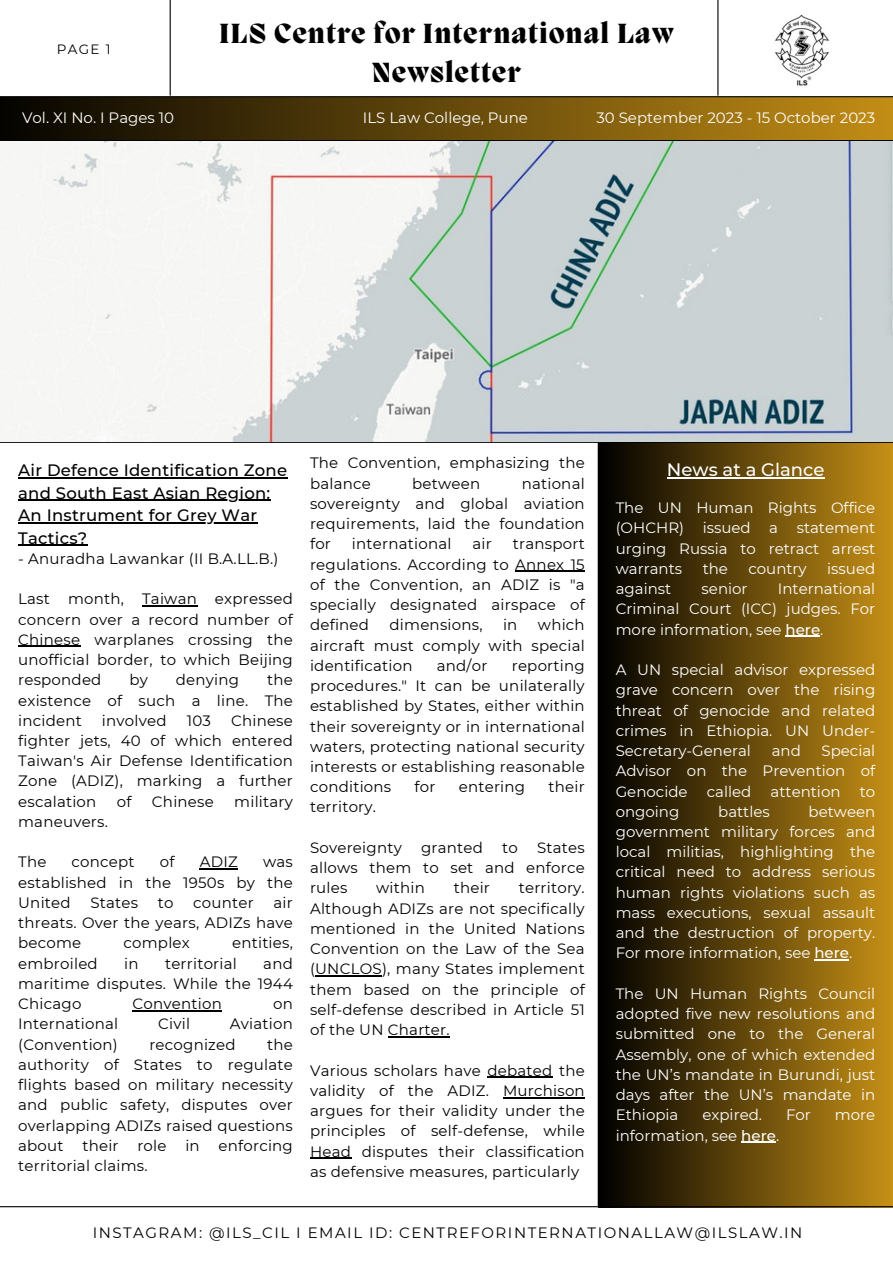
<style>
.page{position:relative;width:893px;height:1264px;background:#fff}
.page>*{position:absolute;margin:0;border:0;box-sizing:border-box;transform-origin:0 0}
.t1{font:800 28.5px/39.3px "Migra";letter-spacing:.04em;color:#000;text-align:center}
.t2{font:500 18px "Montserrat";color:#fff}
.t3{font:500 16.5px/22.5px "Montserrat";letter-spacing:.015em;color:#000}
.t4{font:15px/20.2px "Montserrat";letter-spacing:.015em;color:#000;text-align:justify}
.t5{font:15px/20.2px "Montserrat";color:#fff;text-align:justify}
.t6{font:15px "Montserrat";letter-spacing:.1em;color:#000}
.t7{font:13.5px "Montserrat";color:#000}
.s1{font-weight:500}
</style>
<div class="page">
<hr style="left:0;top:140px;width:892px;height:1px;background:#000">
<div style="left:0;top:97px;width:892px;height:43px;background:linear-gradient(to right,#050301,#c28d15)"></div>
<hr style="left:0;top:96px;width:892px;height:1px;background:#000">
<hr style="left:170px;top:0;width:1px;height:96px;background:#000">
<hr style="left:717px;top:0;width:1px;height:96px;background:#000">
<div style="left:598px;top:442px;width:294px;height:765px;background:linear-gradient(to right,#000,#c58f16)"></div>
<hr style="left:0;top:1206px;width:892px;height:1px;background:#000">
<hr style="left:597px;top:441px;width:1px;height:766px;background:#000">
<hr style="left:0;top:442px;width:892px;height:1px;background:#000">
<img style="left:774px;top:14px;width:55px;height:72px">
<img style="left:0;top:141px;width:892px;height:300px">
<hr style="left:487px;top:1076px;width:65px;height:1px;background:#000">
<hr style="left:503px;top:1096px;width:82px;height:2px;background:#000">
<hr style="left:310px;top:1157px;width:41px;height:1px;background:#000">
<hr style="left:515px;top:570px;width:70px;height:2px;background:#000">
<hr style="left:315px;top:975px;width:67px;height:1px;background:#000">
<hr style="left:388px;top:1036px;width:62px;height:1px;background:#000">
<hr style="left:785px;top:635px;width:35px;height:2px;background:#fff">
<hr style="left:814px;top:959px;width:35px;height:1px;background:#fff">
<hr style="left:741px;top:1141px;width:35px;height:1px;background:#fff">
<hr style="left:18px;top:477px;width:269px;height:1px;background:#000">
<hr style="left:18px;top:499px;width:252px;height:2px;background:#000">
<hr style="left:18px;top:522px;width:239px;height:1px;background:#000">
<hr style="left:18px;top:544px;width:70px;height:2px;background:#000">
<hr style="left:142px;top:605px;width:55px;height:1px;background:#000">
<hr style="left:18px;top:646px;width:62px;height:1px;background:#000">
<hr style="left:200px;top:868px;width:38px;height:1px;background:#000">
<hr style="left:133px;top:1010px;width:89px;height:1px;background:#000">
<hr style="left:667px;top:477px;width:157px;height:1px;background:#fff">
<p class="t7" style="left:57px;top:41px;width:55px">PAGE 1</p>
<p class="t5" style="left:22px;top:107px;width:153px">Vol. XI No. I Pages 10</p>
<p class="t1" style="left:219px;top:16px;width:456px">ILS Centre for International Law<br>Newsletter</p>
<p class="t5" style="left:363px;top:107px;width:166px">ILS Law College, Pune</p>
<p class="t5" style="left:596px;top:107px;width:280px">30 September 2023 - 15 October 2023</p>
<p class="t3" style="left:18px;top:459px;width:270px">Air Defence Identification Zone and South East Asian Region:<br>An Instrument for Grey War<br>Tactics?</p>
<p class="t4" style="left:18px;top:548px;width:262px">- Anuradha Lawankar (II B.A.LL.B.)</p>
<p class="t4" style="left:18px;top:588px;width:276px">Last month, Taiwan expressed concern over a record number of Chinese warplanes crossing the unofficial border, to which Beijing responded</p>
<p class="t4" style="left:18px;top:669px;width:276px;text-indent:249px">the existence of such a line. The incident</p>
<p class="t4" style="left:129px;top:669px;width:20px">by</p>
<p class="t4" style="left:176px;top:669px;width:65px">denying</p>
<p class="t4" style="left:18px;top:710px;width:276px;text-indent:213px">Chinese fighter jets, 40 of which entered Taiwan's Air Defense Identification Zone (ADIZ), marking a further escalation</p>
<p class="t4" style="left:102px;top:710px;width:66px">involved</p>
<p class="t4" style="left:187px;top:710px;width:26px">103</p>
<p class="t4" style="left:117px;top:791px;width:16px">of</p>
<p class="t4" style="left:152px;top:791px;width:63px">Chinese</p>
<p class="t4" style="left:234px;top:791px;width:60px">military</p>
<p class="t4" style="left:18px;top:811px;width:91px">maneuvers.</p>
<p class="t4" style="left:18px;top:852px;width:30px">The</p>
<p class="t4" style="left:72px;top:852px;width:65px">concept</p>
<p class="t4" style="left:160px;top:852px;width:16px">of</p>
<p class="t4" style="left:200px;top:852px;width:40px">ADIZ</p>
<p class="t4" style="left:18px;top:852px;width:276px;text-indent:245px">was established in the 1950s by the United</p>
<p class="t4" style="left:18px;top:892px;width:276px;text-indent:255px">air threats. Over the years, ADIZs have become</p>
<p class="t4" style="left:90px;top:892px;width:49px">States</p>
<p class="t4" style="left:158px;top:892px;width:17px">to</p>
<p class="t4" style="left:193px;top:892px;width:62px">counter</p>
<p class="t4" style="left:123px;top:932px;width:68px">complex</p>
<p class="t4" style="left:232px;top:932px;width:62px">entities,</p>
<p class="t4" style="left:18px;top:953px;width:81px">embroiled</p>
<p class="t4" style="left:124px;top:953px;width:16px">in</p>
<p class="t4" style="left:165px;top:953px;width:73px">territorial</p>
<p class="t4" style="left:18px;top:953px;width:276px;text-indent:245px">and maritime disputes. While the 1944<br>Chicago</p>
<p class="t4" style="left:133px;top:993px;width:91px">Convention</p>
<p class="t4" style="left:273px;top:993px;width:21px">on</p>
<p class="t4" style="left:18px;top:1013px;width:102px">International</p>
<p class="t4" style="left:158px;top:1013px;width:33px">Civil</p>
<p class="t4" style="left:230px;top:1013px;width:64px">Aviation</p>
<p class="t4" style="left:18px;top:1034px;width:101px">(Convention)</p>
<p class="t4" style="left:149px;top:1034px;width:88px">recognized</p>
<p class="t4" style="left:18px;top:1034px;width:276px;text-indent:249px">the authority of States to regulate flights based on military necessity and public safety, disputes over overlapping ADIZs raised questions about</p>
<p class="t4" style="left:82px;top:1135px;width:38px">their</p>
<p class="t4" style="left:137px;top:1135px;width:31px">role</p>
<p class="t4" style="left:185px;top:1135px;width:16px">in</p>
<p class="t4" style="left:218px;top:1135px;width:76px">enforcing</p>
<p class="t4" style="left:18px;top:1155px;width:131px">territorial claims.</p>
<p class="t4" style="left:310px;top:453px;width:276px">The Convention, emphasizing the balance</p>
<p class="t4" style="left:310px;top:473px;width:276px;text-indent:211px">national sovereignty and global aviation requirements, laid the foundation for</p>
<p class="t4" style="left:412px;top:473px;width:70px">between</p>
<p class="t4" style="left:352px;top:534px;width:101px">international</p>
<p class="t4" style="left:472px;top:534px;width:21px">air</p>
<p class="t4" style="left:310px;top:534px;width:276px;text-indent:203px">transport regulations. According to Annex 15 of the Convention, an ADIZ is "a specially designated airspace of defined</p>
<p class="t4" style="left:310px;top:614px;width:276px;text-indent:228px">which aircraft must comply with special identification</p>
<p class="t4" style="left:389px;top:614px;width:94px">dimensions,</p>
<p class="t4" style="left:503px;top:614px;width:16px">in</p>
<p class="t4" style="left:437px;top:655px;width:52px">and/or</p>
<p class="t4" style="left:310px;top:655px;width:276px;text-indent:202px">reporting procedures." It can be unilaterally established by States, either within their sovereignty or in international waters, protecting national security interests or establishing reasonable conditions</p>
<p class="t4" style="left:414px;top:776px;width:22px">for</p>
<p class="t4" style="left:459px;top:776px;width:68px">entering</p>
<p class="t4" style="left:548px;top:776px;width:38px">their</p>
<p class="t4" style="left:310px;top:797px;width:67px">territory.</p>
<p class="t4" style="left:310px;top:837px;width:93px">Sovereignty</p>
<p class="t4" style="left:421px;top:837px;width:63px">granted</p>
<p class="t4" style="left:502px;top:837px;width:17px">to</p>
<p class="t4" style="left:310px;top:837px;width:276px;text-indent:227px">States allows them to set and enforce rules</p>
<p class="t4" style="left:310px;top:878px;width:276px;text-indent:209px">territory.<br>Although ADIZs are not specifically mentioned in the United Nations Convention on the Law of the Sea (UNCLOS), many States implement them based on the principle of self-defense described in Article 51 of the UN Charter.</p>
<p class="t4" style="left:376px;top:878px;width:50px">within</p>
<p class="t4" style="left:453px;top:878px;width:38px">their</p>
<p class="t4" style="left:310px;top:1060px;width:276px">Various scholars have debated the validity of the ADIZ. Murchison argues for their validity under the principles of self-defense, while Head disputes their classification as defensive measures, particularly</p>
<p class="t2" style="left:667px;top:458px;width:159px">News at a Glance</p>
<p class="t5" style="left:615px;top:497px;width:261px">The UN Human Rights Office (OHCHR) issued a statement urging Russia to retract arrest warrants</p>
<p class="t5" style="left:702px;top:558px;width:27px">the</p>
<p class="t5" style="left:748px;top:558px;width:60px">country</p>
<p class="t5" style="left:827px;top:558px;width:49px">issued</p>
<p class="t5" style="left:615px;top:578px;width:261px;text-indent:162px">International Criminal Court (ICC) judges. For more information, see <span class="s1">here</span>.</p>
<p class="t5" style="left:615px;top:659px;width:261px">A UN special advisor expressed grave concern over the rising threat of genocide and related crimes in Ethiopia. UN Under-Secretary-General</p>
<p class="t5" style="left:615px;top:578px;width:57px">against</p>
<p class="t5" style="left:701px;top:578px;width:47px">senior</p>
<p class="t5" style="left:615px;top:740px;width:261px;text-indent:206px">Special Advisor on the Prevention of Genocide</p>
<p class="t5" style="left:771px;top:740px;width:31px">and</p>
<p class="t5" style="left:706px;top:781px;width:46px">called</p>
<p class="t5" style="left:770px;top:781px;width:71px">attention</p>
<p class="t5" style="left:859px;top:781px;width:17px">to</p>
<p class="t5" style="left:615px;top:801px;width:261px;text-indent:193px">between government military forces and local militias, highlighting the critical need to address serious human rights violations such as mass executions, sexual assault and the destruction of property.<br>For more information, see <span class="s1">here</span>.</p>
<p class="t5" style="left:615px;top:983px;width:261px">The UN Human Rights Council adopted five new resolutions and submitted one to the General Assembly, one of which extended the UN’s mandate in Burundi, just days after the UN’s mandate in Ethiopia</p>
<p class="t5" style="left:615px;top:801px;width:65px">ongoing</p>
<p class="t5" style="left:718px;top:801px;width:53px">battles</p>
<p class="t5" style="left:702px;top:1104px;width:61px">expired.</p>
<p class="t5" style="left:786px;top:1104px;width:26px">For</p>
<p class="t5" style="left:834px;top:1104px;width:42px">more</p>
<p class="t5" style="left:615px;top:1125px;width:165px">information, see <span class="s1">here</span>.</p>
<p class="t6" style="left:93px;top:1223px;width:711px">INSTAGRAM: @ILS_CIL I EMAIL ID: CENTREFORINTERNATIONALLAW@ILSLAW.IN</p>
</div>
